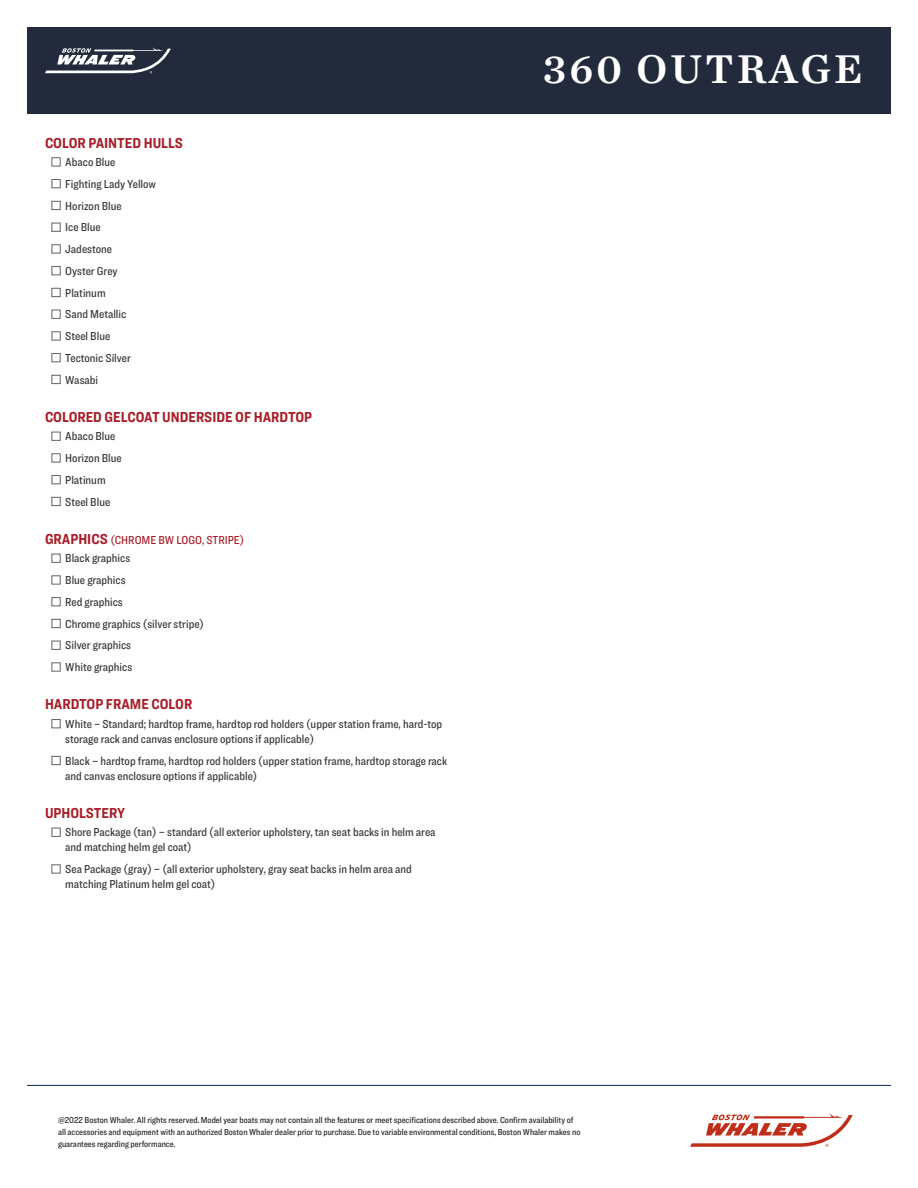
<style>
.page{position:relative;width:918px;height:1188px;background:#fff}
.page>*{position:absolute;margin:0;border:0;box-sizing:border-box;transform-origin:0 0}
.t1{font:42px "Chronicle Text G1 Semi";letter-spacing:.075em;color:#fff}
.t2{font:700 15px "Ringside Condensed";color:#a81e28}
.t3{font:500 12px/15px "Ringside Condensed";color:#373435}
.t4{font:500 12px "Ringside Condensed";color:#a81e28}
.t5{font:500 9px/12px "Ringside Condensed";color:#231f20}
.s1{color:#636366}
.s2{font-weight:700;font-size:15px}
</style>
<div class="page">
<svg style="left:690px;top:1113px;width:163px;height:34px"></svg>
<hr style="left:27px;top:1085px;width:864px;height:1px;background:#09274c">
<div style="left:27px;top:27px;width:864px;height:86px;background:#232a3c"></div>
<svg style="left:45px;top:47px;width:126px;height:26px"></svg>
<p class="t2" style="left:45px;top:132px;width:139px">COLOR PAINTED HULLS</p>
<p class="t3" style="left:51px;top:154px;width:66px"><span class="s1">■</span> Abaco Blue</p>
<p class="t3" style="left:51px;top:176px;width:106px"><span class="s1">■</span> Fighting Lady Yellow</p>
<p class="t3" style="left:51px;top:198px;width:72px"><span class="s1">■</span> Horizon Blue</p>
<p class="t3" style="left:51px;top:220px;width:51px"><span class="s1">■</span> Ice Blue</p>
<p class="t3" style="left:51px;top:241px;width:62px"><span class="s1">■</span> Jadestone</p>
<p class="t3" style="left:51px;top:263px;width:68px"><span class="s1">■</span> Oyster Grey</p>
<p class="t3" style="left:51px;top:285px;width:56px"><span class="s1">■</span> Platinum</p>
<p class="t3" style="left:51px;top:307px;width:76px"><span class="s1">■</span> Sand Metallic</p>
<p class="t3" style="left:51px;top:328px;width:60px"><span class="s1">■</span> Steel Blue</p>
<p class="t3" style="left:51px;top:350px;width:81px"><span class="s1">■</span> Tectonic Silver</p>
<p class="t3" style="left:51px;top:372px;width:48px"><span class="s1">■</span> Wasabi</p>
<p class="t2" style="left:45px;top:406px;width:269px">COLORED GELCOAT UNDERSIDE OF HARDTOP</p>
<p class="t3" style="left:51px;top:429px;width:66px"><span class="s1">■</span> Abaco Blue</p>
<p class="t3" style="left:51px;top:450px;width:72px"><span class="s1">■</span> Horizon Blue</p>
<p class="t3" style="left:51px;top:472px;width:56px"><span class="s1">■</span> Platinum</p>
<p class="t3" style="left:51px;top:494px;width:60px"><span class="s1">■</span> Steel Blue</p>
<p class="t4" style="left:45px;top:532px;width:201px"><span class="s2">GRAPHICS</span> (CHROME BW LOGO, STRIPE)</p>
<p class="t3" style="left:51px;top:551px;width:80px"><span class="s1">■</span> Black graphics</p>
<p class="t3" style="left:51px;top:572px;width:76px"><span class="s1">■</span> Blue graphics</p>
<p class="t3" style="left:51px;top:594px;width:73px"><span class="s1">■</span> Red graphics</p>
<p class="t3" style="left:51px;top:616px;width:154px"><span class="s1">■</span> Chrome graphics (silver stripe)</p>
<p class="t3" style="left:51px;top:638px;width:81px"><span class="s1">■</span> Silver graphics</p>
<p class="t3" style="left:51px;top:659px;width:82px"><span class="s1">■</span> White graphics</p>
<p class="t2" style="left:45px;top:694px;width:149px">HARDTOP FRAME COLOR</p>
<p class="t3" style="left:65px;top:716px;width:379px;text-indent:-14px"><span class="s1">■</span> White – Standard; hardtop frame, hardtop rod holders (upper station frame, hard-top storage rack and canvas enclosure options if applicable)</p>
<p class="t3" style="left:65px;top:753px;width:384px;text-indent:-14px"><span class="s1">■</span> Black – hardtop frame, hardtop rod holders (upper station frame, hardtop storage rack and canvas enclosure options if applicable)</p>
<p class="t2" style="left:45px;top:802px;width:82px">UPHOLSTERY</p>
<p class="t3" style="left:65px;top:825px;width:372px;text-indent:-14px"><span class="s1">■</span> Shore Package (tan) – standard (all exterior upholstery, tan seat backs in helm area and matching helm gel coat)</p>
<p class="t3" style="left:65px;top:861px;width:348px;text-indent:-14px"><span class="s1">■</span> Sea Package (gray) – (all exterior upholstery, gray seat backs in helm area and matching Platinum helm gel coat)</p>
<h1 class="t1" style="left:543px;top:36px;width:321px">360 OUTRAGE</h1>
<p class="t5" style="left:58px;top:1114px;width:524px">@2022 Boston Whaler. All rights reserved. Model year boats may not contain all the features or meet specifications described above. Confirm availability of all accessories and equipment with an authorized Boston Whaler dealer prior to purchase. Due to variable environmental conditions, Boston Whaler makes no guarantees regarding performance.</p>
</div>
